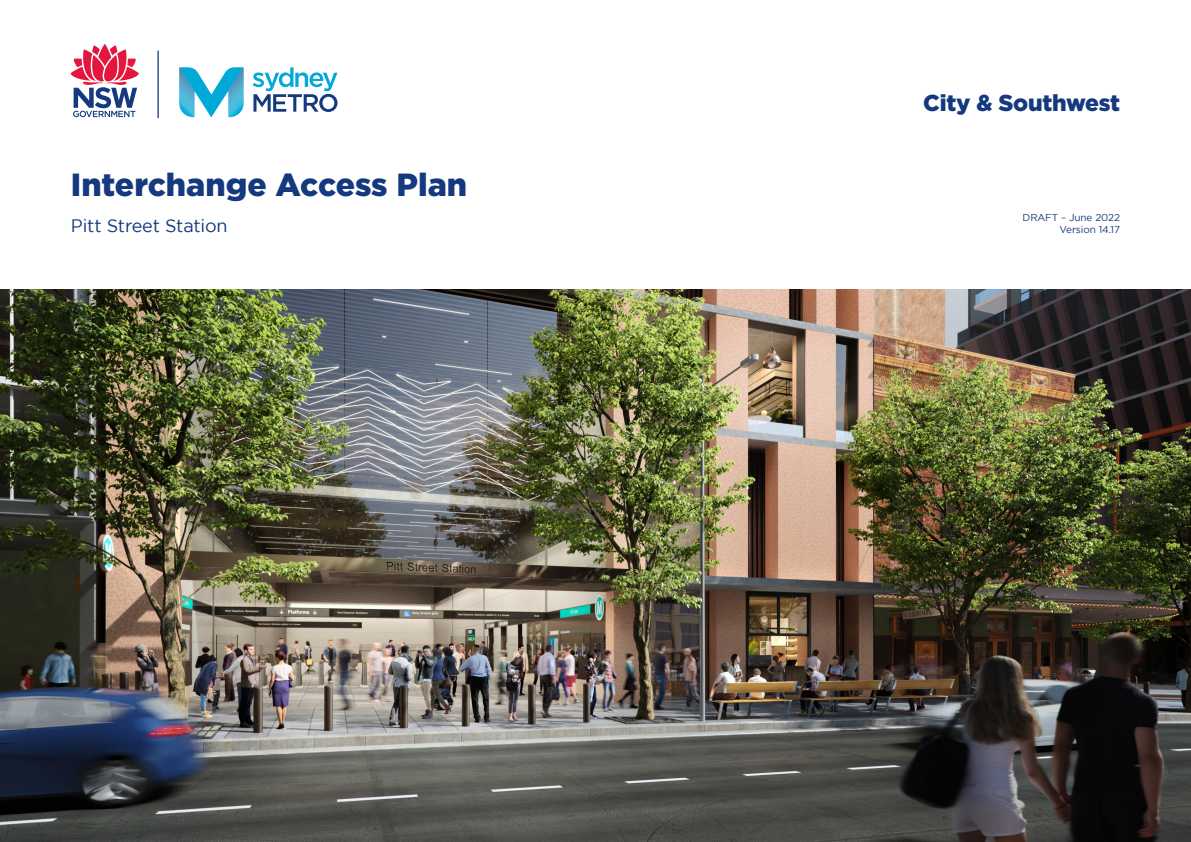
<style>
.page{position:relative;width:1191px;height:842px;background:#fff}
.page>*{position:absolute;margin:0;border:0;box-sizing:border-box;transform-origin:0 0}
.t1{font:900 32px "Gotham";color:#15397f}
.t2{font:900 23px "Gotham";letter-spacing:-.01em;color:#15397f}
.t3{font:18px "Gotham";letter-spacing:-.01em;color:#15397f}
.t4{font:10px/12px "Gotham";letter-spacing:-.01em;color:#15397f;text-align:right}
</style>
<div class="page">
<img style="left:0;top:290px;width:1191px;height:552px">
<svg style="left:253px;top:67px;width:84px;height:45px"></svg>
<svg style="left:179px;top:67px;width:65px;height:50px"></svg>
<hr style="left:157px;top:50px;width:2px;height:68px;background:#15397f">
<svg style="left:71px;top:44px;width:68px;height:73px"></svg>
<h1 class="t1" style="left:71px;top:166px;width:398px">Interchange Access Plan</h1>
<h3 class="t3" style="left:71px;top:215px;width:158px">Pitt Street Station</h3>
<h2 class="t2" style="left:923px;top:89px;width:198px">City &amp; Southwest</h2>
<p class="t4" style="left:1022px;top:212px;width:99px">DRAFT – June 2022<br>Version 14.17</p>
</div>
